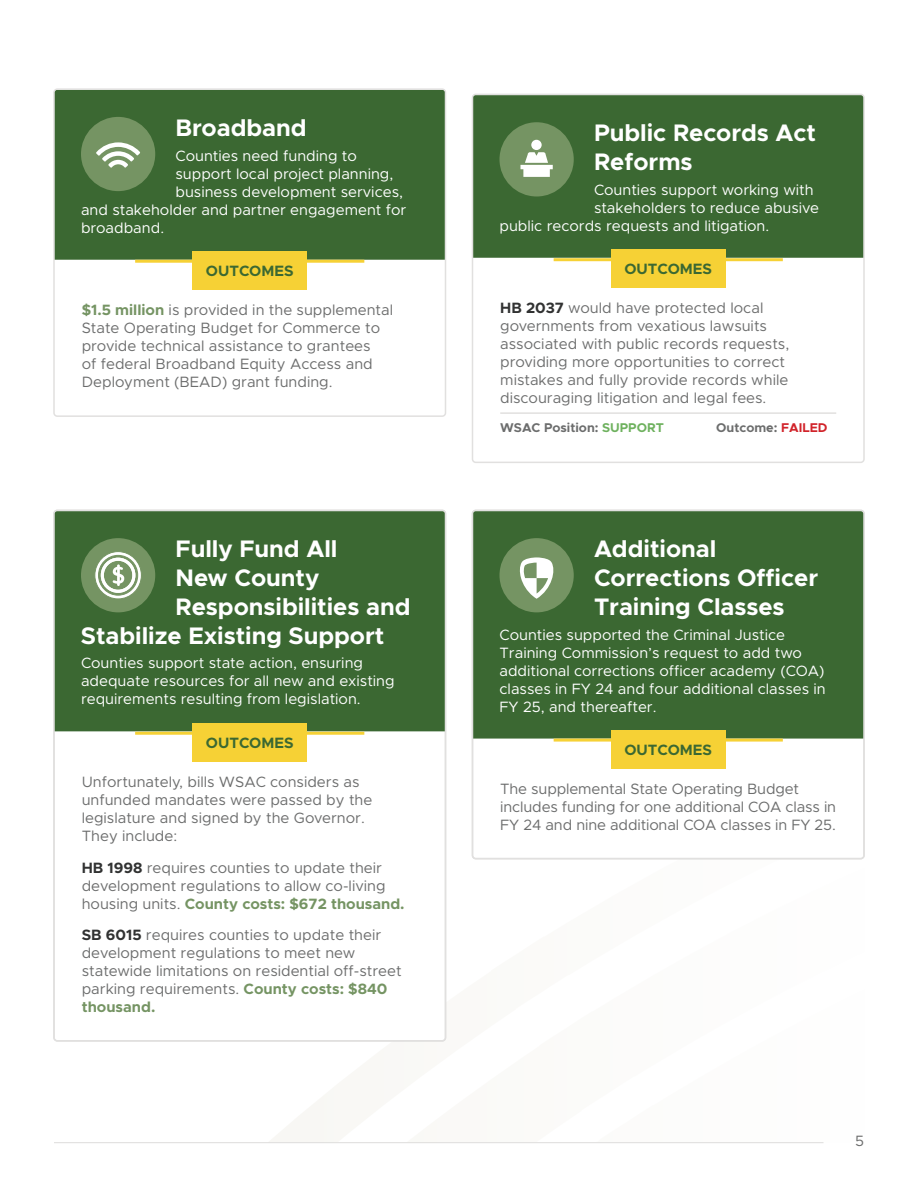
<style>
.page{position:relative;width:918px;height:1188px;background:#fff}
.page>*{position:absolute;margin:0;border:0;box-sizing:border-box;transform-origin:0 0}
.t1{font:700 24px/28.8px "Metropolis";color:#fff}
.Bill_Paragraph{font:15px/18px "Metropolis";color:#6c6d6d}
.Small_Paragraph{font:15px/18px "Metropolis";color:#fff}
.t2{font:700 15px "Metropolis";color:#3b6832}
.Bill_Outcome{font:700 12.75px "Metropolis";color:#6c6d6d}
.s1{font-weight:700;color:#759463}
.s2{font-weight:700;color:#313232}
.s3{color:#6eb15e}
.s4{color:#d1232a}
</style>
<div class="page">
<svg style="left:303px;top:853px;width:561px;height:289px"></svg>
<hr style="left:54px;top:1142px;width:770px;height:1px;background:#e1e0df">
<div style="left:54px;top:510px;width:392px;height:531px;background:#fff;border-radius:3px"></div>
<div style="left:472px;top:510px;width:392px;height:349px;background:#fff;border-radius:3px"></div>
<div style="left:56px;top:91px;width:387px;height:169px;background:#3b6832"></div>
<div style="left:81px;top:117px;width:74px;height:74px;background:#759463;border-radius:50%"></div>
<svg style="left:96px;top:142px;width:44px;height:26px"></svg>
<div style="left:53px;top:88px;width:393px;height:329px;border:2px solid #e1e0df;border-radius:3px"></div>
<div style="left:192px;top:251px;width:115px;height:39px;background:#f6d135"></div>
<hr style="left:135px;top:260px;width:229px;height:3px;background:#f6d135">
<div style="left:56px;top:511px;width:390px;height:220px;background:#3b6832"></div>
<div style="left:81px;top:538px;width:74px;height:74px;background:#759463;border-radius:50%"></div>
<svg style="left:95px;top:552px;width:46px;height:47px"></svg>
<div style="left:192px;top:723px;width:115px;height:39px;background:#f6d135"></div>
<hr style="left:135px;top:732px;width:229px;height:3px;background:#f6d135">
<div style="left:53px;top:510px;width:393px;height:532px;border:2px solid #e1e0df;border-radius:3px"></div>
<div style="left:472px;top:511px;width:390px;height:228px;background:#3b6832"></div>
<div style="left:500px;top:538px;width:74px;height:74px;background:#759463;border-radius:50%"></div>
<svg style="left:519px;top:557px;width:35px;height:42px"></svg>
<div style="left:472px;top:510px;width:393px;height:349px;border:2px solid #e1e0df;border-radius:3px"></div>
<div style="left:611px;top:730px;width:115px;height:38px;background:#f6d135"></div>
<hr style="left:554px;top:739px;width:229px;height:3px;background:#f6d135">
<div style="left:472px;top:95px;width:390px;height:163px;background:#3b6832"></div>
<div style="left:500px;top:122px;width:74px;height:74px;background:#759463;border-radius:50%"></div>
<div style="left:531px;top:140px;width:11px;height:10px;background:#fff;border-radius:50%"></div>
<svg style="left:520px;top:152px;width:33px;height:25px"></svg>
<hr style="left:500px;top:412px;width:336px;height:2px;background:#e1e0df">
<div style="left:472px;top:94px;width:393px;height:369px;border:2px solid #e1e0df;border-radius:3px"></div>
<div style="left:611px;top:249px;width:115px;height:39px;background:#f6d135"></div>
<hr style="left:554px;top:258px;width:229px;height:3px;background:#f6d135">
<h2 class="t1" style="left:176px;top:113px;width:133px">Broadband</h2>
<p class="Small_Paragraph" style="left:176px;top:147px;width:183px">Counties need funding to</p>
<p class="Small_Paragraph" style="left:176px;top:165px;width:219px">support local project planning,</p>
<p class="Small_Paragraph" style="left:176px;top:183px;width:229px">business development services,</p>
<p class="Small_Paragraph" style="left:81px;top:201px;width:327px">and stakeholder and partner engagement for</p>
<p class="Small_Paragraph" style="left:81px;top:219px;width:85px">broadband.</p>
<h4 class="t2" style="left:206px;top:261px;width:89px">OUTCOMES</h4>
<p class="Bill_Paragraph" style="left:82px;top:301px;width:313px"><span class="s1">$1.5 million</span> is provided in the supplemental State Operating Budget for Commerce to provide technical assistance to grantees<br>of federal Broadband Equity Access and Deployment (BEAD) grant funding.</p>
<h2 class="t1" style="left:176px;top:535px;width:163px">Fully Fund All</h2>
<h2 class="t1" style="left:176px;top:563px;width:146px">New County</h2>
<h2 class="t1" style="left:176px;top:592px;width:237px">Responsibilities and</h2>
<h2 class="t1" style="left:81px;top:621px;width:305px">Stabilize Existing Support</h2>
<p class="Small_Paragraph" style="left:81px;top:654px;width:315px">Counties support state action, ensuring adequate resources for all new and existing requirements resulting from legislation.</p>
<h4 class="t2" style="left:206px;top:733px;width:89px">OUTCOMES</h4>
<p class="Bill_Paragraph" style="left:82px;top:773px;width:292px">Unfortunately, bills WSAC considers as unfunded mandates were passed by the legislature and signed by the Governor.<br>They include:</p>
<p class="Bill_Paragraph" style="left:82px;top:858px;width:324px"><span class="s2">HB 1998</span> requires counties to update their development regulations to allow co-living housing units. <span class="s1">County costs: $672 thousand.</span></p>
<p class="Bill_Paragraph" style="left:82px;top:926px;width:321px"><span class="s2">SB 6015</span> requires counties to update their development regulations to meet new statewide limitations on residential off-street parking requirements. <span class="s1">County costs: $840 thousand.</span></p>
<h2 class="t1" style="left:594px;top:119px;width:224px">Public Records Act<br>Reforms</h2>
<p class="Small_Paragraph" style="left:594px;top:181px;width:221px">Counties support working with</p>
<p class="Small_Paragraph" style="left:594px;top:199px;width:227px">stakeholders to reduce abusive</p>
<p class="Small_Paragraph" style="left:500px;top:217px;width:271px">public records requests and litigation.</p>
<h4 class="t2" style="left:624px;top:260px;width:89px">OUTCOMES</h4>
<p class="Bill_Paragraph" style="left:500px;top:299px;width:291px"><span class="s2">HB 2037</span> would have protected local governments from vexatious lawsuits associated with public records requests, providing more opportunities to correct mistakes and fully provide records while discouraging litigation and legal fees.</p>
<p class="Bill_Outcome" style="left:500px;top:419px;width:165px">WSAC Position: <span class="s3">SUPPORT</span></p>
<p class="Bill_Outcome" style="left:716px;top:419px;width:113px">Outcome: <span class="s4">FAILED</span></p>
<h2 class="t1" style="left:594px;top:535px;width:226px">Additional<br>Corrections Officer<br>Training Classes</h2>
<p class="Small_Paragraph" style="left:500px;top:625px;width:328px">Counties supported the Criminal Justice Training Commission’s request to add two additional corrections officer academy (COA) classes in FY 24 and four additional classes in FY 25, and thereafter.</p>
<h4 class="t2" style="left:624px;top:740px;width:89px">OUTCOMES</h4>
<p class="Bill_Paragraph" style="left:500px;top:780px;width:337px">The supplemental State Operating Budget includes funding for one additional COA class in<br>FY 24 and nine additional COA classes in FY 25.</p>
<p class="Bill_Paragraph" style="left:855px;top:1132px;width:10px">5</p>
</div>
